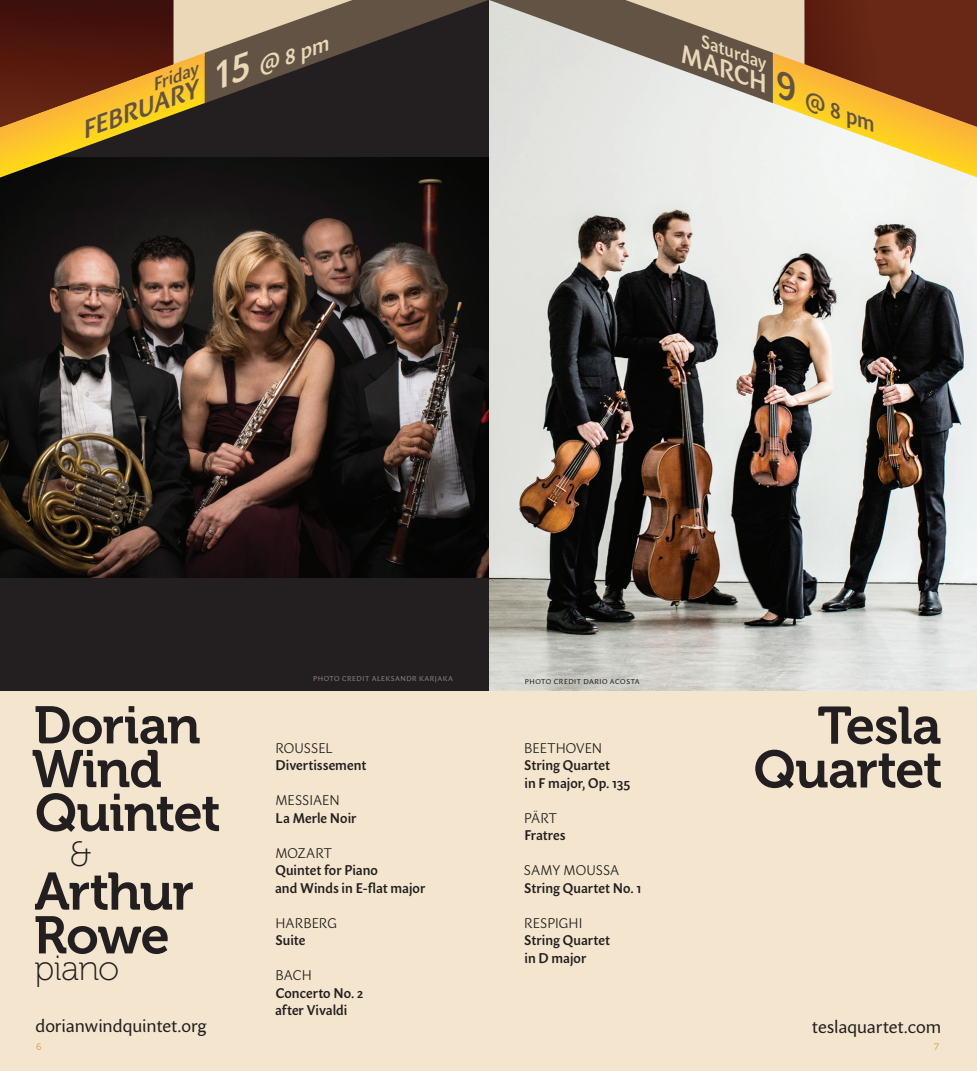
<style>
.page{position:relative;width:977px;height:1071px;background:#fff}
.page>*{position:absolute;margin:0;border:0;box-sizing:border-box;transform-origin:0 0}
._18-19_artist_name{font:52.5px "Museo 700";letter-spacing:-.02em;color:#231f20}
._18-19_artist_instru{font:35px "Museo 100";letter-spacing:-.025em;color:#231f20}
.concert_date_time{font:35px "Museo 100";color:#231f20}
.t1{font:italic 600 24.5px "Sharik Sans";color:#635345}
.t2{font:italic 600 24.5px "Sharik Sans";color:#ebd8b8}
._18-19_artist_websit{font:17.5px "Sharik Sans";letter-spacing:-.005em;color:#231f20}
.t3{font:italic 600 17.5px "Sharik Sans";color:#ebd8b8}
.t4{font:italic 600 17.5px "Sharik Sans";color:#635345}
._18-19_rep_list_work{font:600 14px "Sharik Sans";color:#231f20;scale:.95 1}
._18-19_rep_list_comp{font:300 14px "Sharik Sans";color:#231f20;scale:.95 1}
.t5{font:9.62px "Museo 500";color:#dbae66}
.photo_credit{font:7px "Sharik Sans";letter-spacing:.065em;color:#8d7f74}
.photo_credit-2{font:7px "Sharik Sans";letter-spacing:.07em;color:#231f20}
.s1{font-size:38.5px;color:#ebd8b8}
.s2{font-size:21px;color:#ebd8b8}
.s3{font-size:38.5px;color:#635345}
.s4{font-size:21px;color:#635345}
</style>
<div class="page">
<img style="left:488px;top:178px;width:488px;height:513px">
<div style="left:0;top:0;width:488px;height:693px;background:#231f20"></div>
<img style="left:0;top:178px;width:488px;height:400px">
<div style="left:0;top:691px;width:488px;height:380px;background:#f4e6ce"></div>
<svg style="left:0;top:0;width:976px;height:178px"></svg>
<div style="left:488px;top:691px;width:488px;height:380px;background:#f4e6ce"></div>
<p class="t1" style="left:75px;top:114px;width:262px;rotate:-20deg">FEBRUARY <span class="s1">15</span> <span class="s2">@ 8 pm</span></p>
<p class="t3" style="left:707px;top:29px;width:71px;rotate:20deg">Saturday</p>
<p class="t2" style="left:690px;top:37px;width:207px;rotate:20deg">MARCH <span class="s3">9</span> <span class="s4">@ 8 pm</span></p>
<p class="t4" style="left:148px;top:73px;width:49px;rotate:-20deg">Friday</p>
<p class="_18-19_artist_name" style="left:34px;top:696px;width:168px">Dorian</p>
<p class="_18-19_artist_name" style="left:32px;top:740px;width:132px">Wind</p>
<p class="_18-19_artist_name" style="left:35px;top:784px;width:187px">Quintet</p>
<p class="concert_date_time" style="left:70px;top:835px;width:23px">&amp;</p>
<p class="_18-19_artist_name" style="left:34px;top:862px;width:161px">Arthur</p>
<p class="_18-19_artist_name" style="left:34px;top:906px;width:137px">Rowe</p>
<p class="_18-19_artist_instru" style="left:35px;top:949px;width:86px">piano</p>
<p class="_18-19_artist_websit" style="left:35px;top:1014px;width:173px">dorianwindquintet.org</p>
<p class="photo_credit" style="left:313px;top:674px;width:141px">PHOTO CREDIT ALEKSANDR KARJAKA</p>
<p class="_18-19_rep_list_comp" style="left:275px;top:738px;width:62px">ROUSSEL</p>
<p class="_18-19_rep_list_work" style="left:276px;top:755px;width:97px">Divertissement</p>
<p class="_18-19_rep_list_comp" style="left:275px;top:791px;width:69px">MESSIAEN</p>
<p class="_18-19_rep_list_work" style="left:276px;top:808px;width:87px">La Merle Noir</p>
<p class="_18-19_rep_list_comp" style="left:275px;top:843px;width:61px">MOZART</p>
<p class="_18-19_rep_list_work" style="left:275px;top:860px;width:109px">Quintet for Piano</p>
<p class="_18-19_rep_list_work" style="left:275px;top:878px;width:159px">and Winds in E-flat major</p>
<p class="_18-19_rep_list_comp" style="left:275px;top:913px;width:66px">HARBERG</p>
<p class="_18-19_rep_list_work" style="left:275px;top:930px;width:33px">Suite</p>
<p class="_18-19_rep_list_comp" style="left:275px;top:966px;width:40px">BACH</p>
<p class="_18-19_rep_list_work" style="left:276px;top:983px;width:93px">Concerto No. 2</p>
<p class="_18-19_rep_list_work" style="left:275px;top:1000px;width:78px">after Vivaldi</p>
<p class="photo_credit-2" style="left:525px;top:677px;width:116px">PHOTO CREDIT DARIO ACOSTA</p>
<p class="_18-19_rep_list_comp" style="left:524px;top:738px;width:84px">BEETHOVEN</p>
<p class="_18-19_rep_list_work" style="left:524px;top:755px;width:92px">String Quartet</p>
<p class="_18-19_rep_list_work" style="left:524px;top:773px;width:113px">in F major, Op. 135</p>
<p class="_18-19_rep_list_comp" style="left:524px;top:808px;width:36px">PÄRT</p>
<p class="_18-19_rep_list_work" style="left:524px;top:825px;width:45px">Fratres</p>
<p class="_18-19_rep_list_comp" style="left:524px;top:861px;width:102px">SAMY MOUSSA</p>
<p class="_18-19_rep_list_work" style="left:524px;top:878px;width:125px">String Quartet No. 1</p>
<p class="_18-19_rep_list_comp" style="left:524px;top:913px;width:63px">RESPIGHI</p>
<p class="_18-19_rep_list_work" style="left:524px;top:930px;width:92px">String Quartet</p>
<p class="_18-19_rep_list_work" style="left:524px;top:948px;width:66px">in D major</p>
<p class="_18-19_artist_name" style="left:817px;top:696px;width:125px">Tesla</p>
<p class="_18-19_artist_name" style="left:753px;top:740px;width:190px">Quartet</p>
<p class="_18-19_artist_websit" style="left:812px;top:1014px;width:131px">teslaquartet.com</p>
<p class="t5" style="left:36px;top:1041px;width:7px">6</p>
<p class="t5" style="left:934px;top:1041px;width:7px">7</p>
</div>
